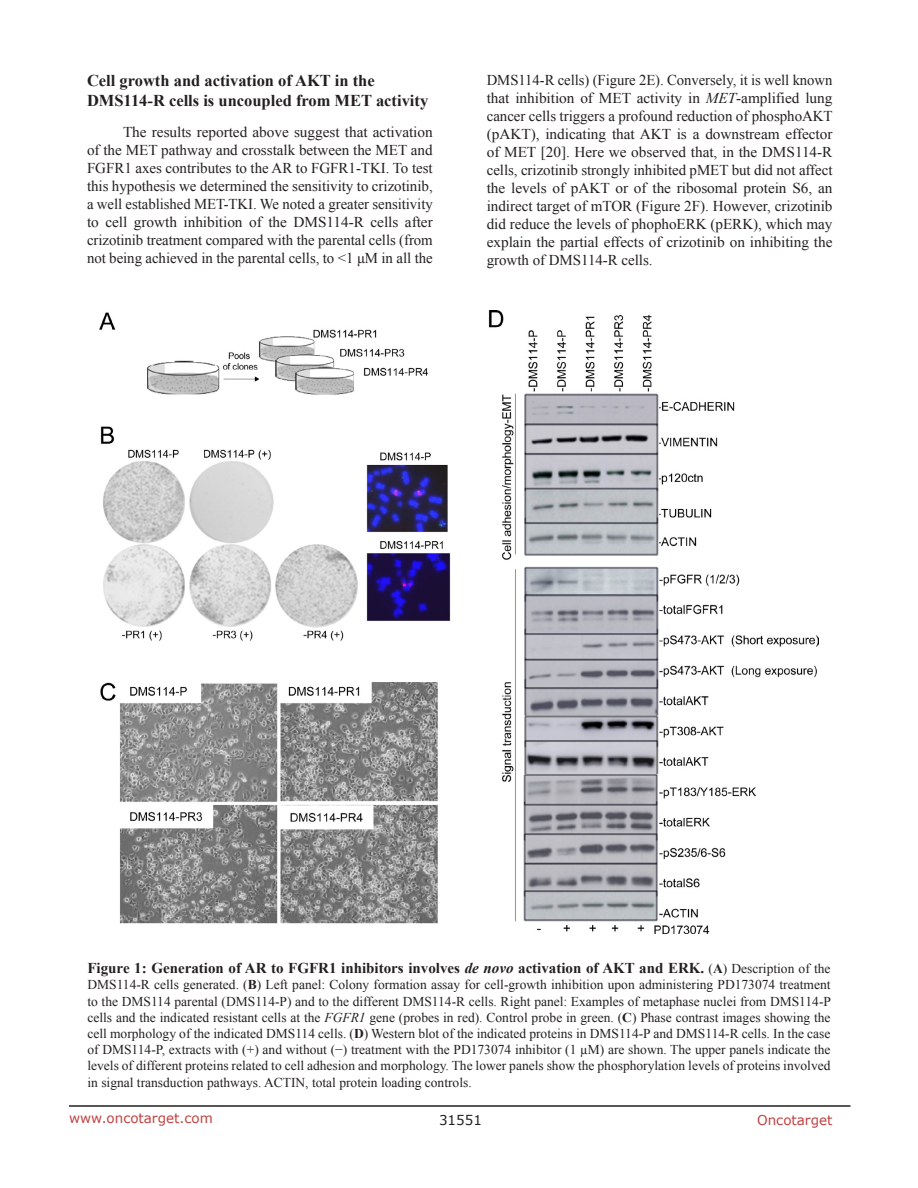
<style>
.page{position:relative;width:918px;height:1188px;background:#fff}
.page>*{position:absolute;margin:0;border:0;box-sizing:border-box;transform-origin:0 0}
.SubHeading{font:700 16.5px/19.8px "Times New Roman";color:#231f20}
.BodyText{font:15px/18px "Times New Roman";letter-spacing:-.005em;color:#231f20;text-align:justify}
.Figuretrx{font:700 15px "Times New Roman";color:#231f20}
.Figuretrx-2{font:13.5px/16.2px "Times New Roman";color:#231f20;text-align:justify}
.t1{font:13.5px "Verdana";color:#c24141}
.t2{font:13.5px "Verdana";color:#231f20}
.s1{font-style:italic}
.s2{font-weight:400;font-size:13.5px}
.s3{font-size:13.5px}
.s4{font-weight:700}
</style>
<div class="page">
<hr style="left:69px;top:1105px;width:781px;height:2px;background:#231f20">
<img style="left:100px;top:310px;width:718px;height:623px">
<p class="SubHeading" style="left:87px;top:70px;width:343px">Cell growth and activation of AKT in the<br>DMS114-R cells is uncoupled from MET activity</p>
<p class="BodyText" style="left:87px;top:123px;width:347px;text-indent:36px">The results reported above suggest that activation of the MET pathway and crosstalk between the MET and FGFR1 axes contributes to the AR to FGFR1-TKI. To test this hypothesis we determined the sensitivity to crizotinib, a well established MET-TKI. We noted a greater sensitivity to cell growth inhibition of the DMS114-R cells after crizotinib treatment compared with the parental cells (from not being achieved in the parental cells, to &lt;1 μM in all the</p>
<p class="BodyText" style="left:487px;top:71px;width:348px">DMS114-R cells) (Figure 2E). Conversely, it is well known that inhibition of MET activity in <span class="s1">MET</span>-amplified lung cancer cells triggers a profound reduction of phosphoAKT (pAKT), indicating that AKT is a downstream effector of MET [20]. Here we observed that, in the DMS114-R cells, crizotinib strongly inhibited pMET but did not affect the levels of pAKT or of the ribosomal protein S6, an indirect target of mTOR (Figure 2F). However, crizotinib did reduce the levels of phophoERK (pERK), which may explain the partial effects of crizotinib on inhibiting the growth of DMS114-R cells.</p>
<p class="Figuretrx" style="left:87px;top:958px;width:745px">Figure 1: Generation of AR to FGFR1 inhibitors involves <span class="s1">de novo</span> activation of AKT and ERK. <span class="s2">(</span><span class="s3">A</span><span class="s2">) Description of the</span></p>
<p class="Figuretrx-2" style="left:87px;top:977px;width:745px">DMS114-R cells generated. (<span class="s4">B</span>) Left panel: Colony formation assay for cell-growth inhibition upon administering PD173074 treatment to the DMS114 parental (DMS114-P) and to the different DMS114-R cells. Right panel: Examples of metaphase nuclei from DMS114-P cells and the indicated resistant cells at the <span class="s1">FGFR1</span> gene (probes in red). Control probe in green. (<span class="s4">C</span>) Phase contrast images showing the cell morphology of the indicated DMS114 cells. (<span class="s4">D</span>) Western blot of the indicated proteins in DMS114-P and DMS114-R cells. In the case of DMS114-P, extracts with (+) and without (−) treatment with the PD173074 inhibitor (1 µM) are shown. The upper panels indicate the levels of different proteins related to cell adhesion and morphology. The lower panels show the phosphorylation levels of proteins involved in signal transduction pathways. ACTIN, total protein loading controls.</p>
<p class="t1" style="left:69px;top:1109px;width:145px">www.oncotarget.com</p>
<p class="t2" style="left:439px;top:1111px;width:44px">31551</p>
<p class="t1" style="left:757px;top:1111px;width:77px">Oncotarget</p>
</div>
